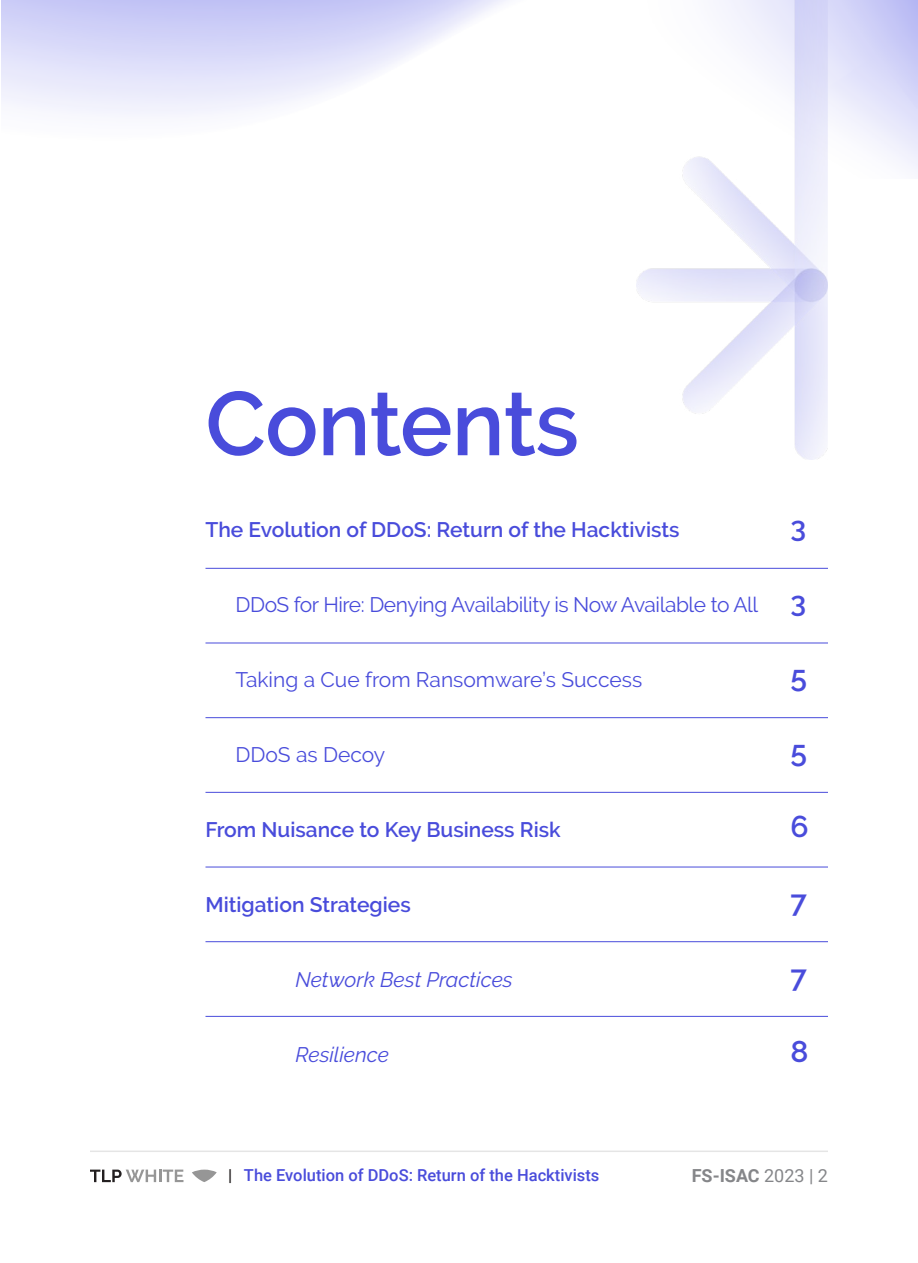
<style>
.page{position:relative;width:918px;height:1263px;background:#fff}
.page>*{position:absolute;margin:0;border:0;box-sizing:border-box;transform-origin:0 0}
.t1{font:600 90px "Raleway";letter-spacing:-.005em;color:#494cdb}
.t2{font:600 30px "Raleway";color:#494cdb}
.t3{font:600 28.5px "Raleway";color:#494cdb}
.t4{font:600 21px "Raleway";color:#494cdb}
.t5{font:21px "Raleway";letter-spacing:-.02em;color:#494cdb}
.t6{font:21px "Raleway";color:#494cdb}
.t7{font:italic 21px "Raleway";color:#494cdb}
.t8{font:700 18px "Roboto";color:#858689}
.t9{font:500 16.5px "Roboto";color:#494cdb}
.s1{font-weight:600;font-size:28.5px}
.s2{color:#231f20}
.s3{font-weight:400}
</style>
<div class="page">
<hr style="left:90px;top:1150px;width:738px;height:2px;background:#e5e5e5">
<svg style="left:90px;top:1169px;width:93px;height:13px"></svg>
<svg style="left:192px;top:1169px;width:25px;height:13px"></svg>
<hr style="left:206px;top:568px;width:622px;height:1px;background:#494cdb">
<hr style="left:206px;top:643px;width:622px;height:1px;background:#494cdb">
<hr style="left:206px;top:717px;width:622px;height:1px;background:#494cdb">
<hr style="left:206px;top:792px;width:622px;height:1px;background:#494cdb">
<hr style="left:206px;top:867px;width:622px;height:1px;background:#494cdb">
<hr style="left:206px;top:941px;width:622px;height:1px;background:#494cdb">
<hr style="left:206px;top:1016px;width:622px;height:1px;background:#494cdb">
<img style="left:637px;top:0;width:191px;height:459px">
<h1 class="t1" style="left:206px;top:372px;width:375px">Contents</h1>
<p class="t4" style="left:206px;top:517px;width:476px">The Evolution of DDoS: Return of the Hacktivists</p>
<h3 class="t3" style="left:790px;top:510px;width:17px">3</h3>
<p class="t5" style="left:236px;top:592px;width:572px">DDoS for Hire: Denying Availability is Now Available to All <span class="s1">3</span></p>
<p class="t6" style="left:236px;top:667px;width:408px">Taking a Cue from Ransomware’s Success</p>
<h2 class="t2" style="left:790px;top:659px;width:18px">5</h2>
<p class="t6" style="left:236px;top:742px;width:151px">DDoS as Decoy</p>
<h2 class="t2" style="left:790px;top:734px;width:18px">5</h2>
<p class="t4" style="left:206px;top:817px;width:357px">From Nuisance to Key Business Risk</p>
<h2 class="t2" style="left:790px;top:809px;width:20px">6</h2>
<p class="t4" style="left:206px;top:892px;width:207px">Mitigation Strategies</p>
<h2 class="t2" style="left:790px;top:884px;width:18px">7</h2>
<p class="t7" style="left:296px;top:967px;width:219px">Network Best Practices</p>
<h2 class="t2" style="left:790px;top:959px;width:18px">7</h2>
<p class="t7" style="left:296px;top:1042px;width:95px">Resilience</p>
<h2 class="t2" style="left:790px;top:1034px;width:20px">8</h2>
<p class="t9" style="left:228px;top:1163px;width:373px"><span class="s2">|</span> The Evolution of DDoS: Return of the Hacktivists</p>
<p class="t8" style="left:692px;top:1163px;width:138px">FS-ISAC <span class="s3">2023 | 2</span></p>
</div>
